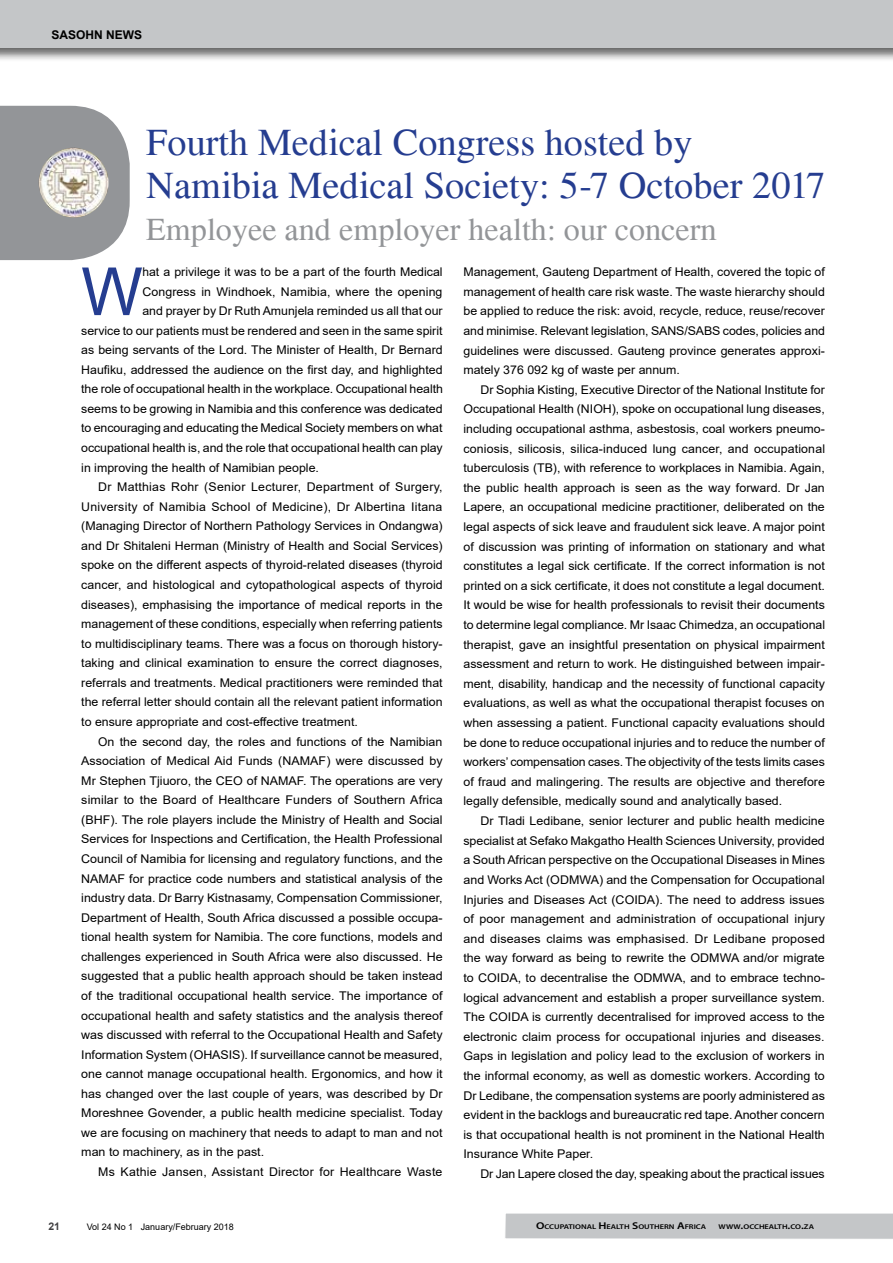
<style>
.page{position:relative;width:893px;height:1263px;background:#fff}
.page>*{position:absolute;margin:0;border:0;box-sizing:border-box;transform-origin:0 0}
.t1{font:66.45px "Arial";color:#253d90}
.t2{font:37.5px/43.5px "Times";color:#253d90}
.t3{font:31.5px "Times";color:#939598}
.t4{font:12px/19.6px "Arial";color:#000;text-align:justify}
.t5{font:12px/19.6px "Arial";color:#000;text-align:justify;scale:1.04 1}
.t6{font:12px "Arial";letter-spacing:.02em;color:#000}
.t7{font:700 12px "Arial";color:#000}
.t8{font:700 10.5px "Arial";color:#414042}
.t9{font:9px "Arial";color:#000}
.t10{font:600 6.9px "Myriad Pro";color:#000;scale:1.21 1}
.s1{font-size:9.9px}
</style>
<div class="page">
<svg style="left:0;top:106px;width:130px;height:154px;background:#9c9ea0"></svg>
<img style="left:39px;top:148px;width:70px;height:70px;border-radius:35px">
<div style="left:0;top:0;width:893px;height:62px;background:#000;opacity:.6"></div>
<div style="left:0;top:0;width:893px;height:48px;background:#c4c6c8"></div>
<svg style="left:505px;top:1213px;width:388px;height:26px;background:#c6c8ca"></svg>
<p class="t7" style="left:51px;top:27px;width:92px">SASOHN NEWS</p>
<h2 class="t2" style="left:146px;top:120px;width:680px">Fourth Medical Congress hosted by<br>Namibia Medical Society: 5-7 October 2017</h2>
<h3 class="t3" style="left:146px;top:211px;width:572px">Employee and employer health: our concern</h3>
<p class="t4" style="left:463px;top:262px;width:363px">Management, Gauteng Department of Health, covered the topic of management of health care risk waste. The waste hierarchy should be applied to reduce the risk: avoid, recycle, reduce, reuse/recover and minimise. Relevant legislation, SANS/SABS codes, policies and guidelines were discussed. Gauteng province generates approxi&shy;mately 376 092 kg of waste per annum.</p>
<p class="t4" style="left:463px;top:380px;width:363px;text-indent:17px">Dr Sophia Kisting, Executive Director of the National Institute for Occupational Health (NIOH), spoke on occupational lung diseases, including occupational asthma, asbestosis, coal workers pneumo&shy;coniosis, silicosis, silica-induced lung cancer, and occupational tuberculosis (TB), with reference to workplaces in Namibia. Again, the public health approach is seen as the way forward. Dr Jan Lapere, an occupational medicine practitioner, deliberated on the legal aspects of sick leave and fraudulent sick leave. A major point of discussion was printing of information on stationary and what constitutes a legal sick certificate. If the correct information is not printed on a sick certificate, it does not constitute a legal document.<br>It would be wise for health professionals to revisit their documents to determine legal compliance. Mr Isaac Chimedza, an occupational therapist, gave an insightful presentation on physical impairment assessment and return to work. He distinguished between impair&shy;ment, disability, handicap and the necessity of functional capacity evaluations, as well as what the occupational therapist focuses on when assessing a patient. Functional capacity evaluations should be done to reduce occupational injuries and to reduce the number of workers’ compensation cases. The objectivity of the tests limits cases of fraud and malingering. The results are objective and therefore legally defensible, medically sound and analytically based.</p>
<p class="t5" style="left:463px;top:811px;width:349px;text-indent:17px">Dr Tladi Ledibane, senior lecturer and public health medicine specialist at Sefako Makgatho Health Sciences University, provided a South African perspective on the Occupational Diseases in Mines and Works Act (ODMWA) and the Compensation for Occupational Injuries and Diseases Act (COIDA). The need to address issues of poor management and administration of occupational injury and diseases claims was emphasised. Dr Ledibane proposed the way forward as being to rewrite the ODMWA and/or migrate to COIDA, to decentralise the ODMWA, and to embrace techno&shy;logical advancement and establish a proper surveillance system.<br>The COIDA is currently decentralised for improved access to the electronic claim process for occupational injuries and diseases.<br>Gaps in legislation and policy lead to the exclusion of workers in the informal economy, as well as domestic workers. According to Dr Ledibane, the compensation systems are poorly administered as evident in the backlogs and bureaucratic red tape. Another concern is that occupational health is not prominent in the National Health Insurance White Paper.</p>
<p class="t4" style="left:480px;top:1164px;width:346px">Dr Jan Lapere closed the day, speaking about the practical issues</p>
<h1 class="t1" style="left:81px;top:246px;width:63px">W</h1>
<p class="t4" style="left:142px;top:262px;width:302px">hat a privilege it was to be a part of the fourth Medical</p>
<p class="t4" style="left:142px;top:281px;width:302px">Congress in Windhoek, Namibia, where the opening</p>
<p class="t4" style="left:142px;top:301px;width:302px">and prayer by Dr Ruth Amunjela reminded us all that our</p>
<p class="t4" style="left:81px;top:321px;width:363px">service to our patients must be rendered and seen in the same spirit</p>
<p class="t4" style="left:81px;top:340px;width:363px">as being servants of the Lord. The Minister of Health, Dr Bernard</p>
<p class="t4" style="left:81px;top:360px;width:363px">Haufiku, addressed the audience on the first day, and highlighted</p>
<p class="t4" style="left:81px;top:379px;width:363px">the role of occupational health in the workplace. Occupational health</p>
<p class="t4" style="left:81px;top:399px;width:363px">seems to be growing in Namibia and this conference was dedicated</p>
<p class="t4" style="left:81px;top:418px;width:363px">to encouraging and educating the Medical Society members on what</p>
<p class="t4" style="left:81px;top:438px;width:363px">occupational health is, and the role that occupational health can play</p>
<p class="t4" style="left:81px;top:457px;width:239px">in improving the health of Namibian people.</p>
<p class="t6" style="left:98px;top:479px;width:346px">Dr Matthias Rohr (Senior Lecturer, Department of Surgery,</p>
<p class="t6" style="left:81px;top:498px;width:363px">University of Namibia School of Medicine), Dr Albertina Iitana</p>
<p class="t4" style="left:81px;top:516px;width:363px">(Managing Director of Northern Pathology Services in Ondangwa)</p>
<p class="t4" style="left:81px;top:536px;width:363px">and Dr Shitaleni Herman (Ministry of Health and Social Services)</p>
<p class="t4" style="left:81px;top:555px;width:363px">spoke on the different aspects of thyroid-related diseases (thyroid</p>
<p class="t4" style="left:81px;top:575px;width:363px">cancer, and histological and cytopathological aspects of thyroid</p>
<p class="t4" style="left:81px;top:594px;width:363px">diseases), emphasising the importance of medical reports in the</p>
<p class="t4" style="left:81px;top:614px;width:363px">management of these conditions, especially when referring patients</p>
<p class="t4" style="left:81px;top:633px;width:363px">to multidisciplinary teams. There was a focus on thorough history-</p>
<p class="t4" style="left:81px;top:653px;width:363px">taking and clinical examination to ensure the correct diagnoses,</p>
<p class="t4" style="left:81px;top:673px;width:363px">referrals and treatments. Medical practitioners were reminded that</p>
<p class="t4" style="left:81px;top:692px;width:363px">the referral letter should contain all the relevant patient information</p>
<p class="t4" style="left:81px;top:712px;width:278px">to ensure appropriate and cost-effective treatment.</p>
<p class="t4" style="left:98px;top:731px;width:346px">On the second day, the roles and functions of the Namibian</p>
<p class="t5" style="left:81px;top:751px;width:349px">Association of Medical Aid Funds (NAMAF) were discussed by</p>
<p class="t5" style="left:81px;top:771px;width:349px">Mr Stephen Tjiuoro, the CEO of NAMAF. The operations are very</p>
<p class="t5" style="left:81px;top:790px;width:349px">similar to the Board of Healthcare Funders of Southern Africa</p>
<p class="t5" style="left:81px;top:810px;width:349px">(BHF). The role players include the Ministry of Health and Social</p>
<p class="t5" style="left:81px;top:829px;width:349px">Services for Inspections and Certification, the Health Professional</p>
<p class="t5" style="left:81px;top:849px;width:349px">Council of Namibia for licensing and regulatory functions, and the</p>
<p class="t5" style="left:81px;top:868px;width:349px">NAMAF for practice code numbers and statistical analysis of the</p>
<p class="t5" style="left:81px;top:888px;width:349px">industry data. Dr Barry Kistnasamy, Compensation Commissioner,</p>
<p class="t5" style="left:81px;top:907px;width:349px">Department of Health, South Africa discussed a possible occupa-</p>
<p class="t5" style="left:81px;top:927px;width:349px">tional health system for Namibia. The core functions, models and</p>
<p class="t5" style="left:81px;top:947px;width:349px">challenges experienced in South Africa were also discussed. He</p>
<p class="t5" style="left:81px;top:966px;width:349px">suggested that a public health approach should be taken instead</p>
<p class="t5" style="left:81px;top:986px;width:349px">of the traditional occupational health service. The importance of</p>
<p class="t5" style="left:81px;top:1005px;width:349px">occupational health and safety statistics and the analysis thereof</p>
<p class="t5" style="left:81px;top:1025px;width:349px">was discussed with referral to the Occupational Health and Safety</p>
<p class="t5" style="left:81px;top:1044px;width:349px">Information System (OHASIS). If surveillance cannot be measured,</p>
<p class="t5" style="left:81px;top:1064px;width:349px">one cannot manage occupational health. Ergonomics, and how it</p>
<p class="t5" style="left:81px;top:1084px;width:349px">has changed over the last couple of years, was described by Dr</p>
<p class="t5" style="left:81px;top:1103px;width:349px">Moreshnee Govender, a public health medicine specialist. Today</p>
<p class="t5" style="left:81px;top:1123px;width:349px">we are focusing on machinery that needs to adapt to man and not</p>
<p class="t5" style="left:81px;top:1142px;width:177px">man to machinery, as in the past.</p>
<p class="t4" style="left:98px;top:1162px;width:346px">Ms Kathie Jansen, Assistant Director for Healthcare Waste</p>
<p class="t8" style="left:48px;top:1219px;width:13px">21</p>
<p class="t9" style="left:87px;top:1220px;width:149px">Vol 24 No 1 January/February 2018</p>
<p class="t10" style="left:536px;top:1222px;width:142px"><span class="s1">O</span>CCUPATIONAL <span class="s1">H</span>EALTH <span class="s1">S</span>OUTHERN <span class="s1">A</span>FRICA</p>
<p class="t10" style="left:719px;top:1222px;width:80px">WWW<span class="s1">.</span>OCCHEALTH<span class="s1">.</span>CO<span class="s1">.</span>ZA</p>
</div>
